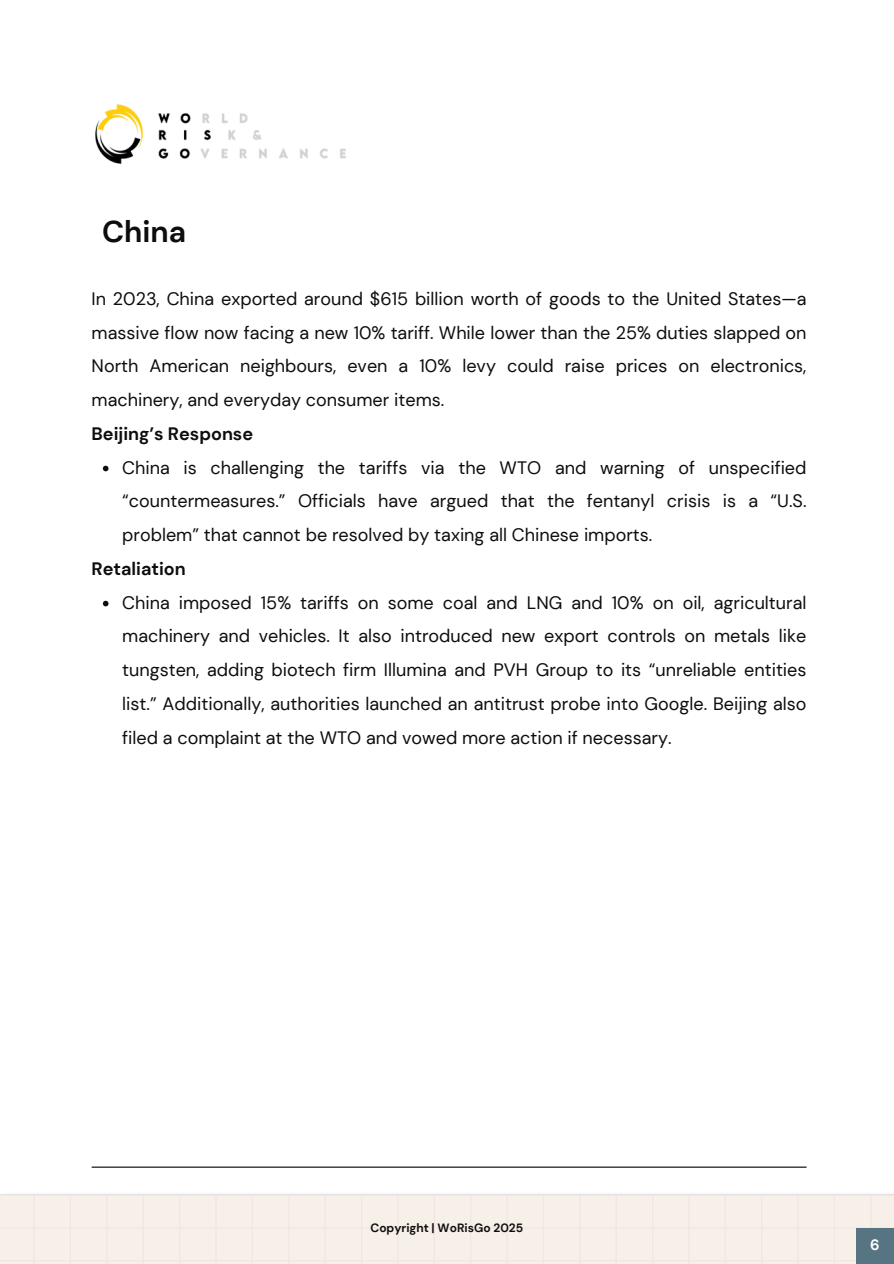
<style>
.page{position:relative;width:894px;height:1264px;background:#fff}
.page>*{position:absolute;margin:0;border:0;box-sizing:border-box;transform-origin:0 0}
.t1{font:700 30px "DM Sans";color:#0e0d0d}
.t2{font:18px/33.8px "DM Sans";color:#0e0d0d;text-align:justify}
.t3{font:700 18px "DM Sans";color:#0e0d0d}
.t4{font:700 15px "DM Sans";color:#fff}
.t5{font:700 12px "DM Sans";color:#0e0d0d}
.s1{font-weight:700}
</style>
<div class="page">
<img style="left:95px;top:104px;width:251px;height:60px">
<svg style="left:0;top:1194px;width:893px;height:69px;background:#f6eee7"></svg>
<div style="left:856px;top:1228px;width:37px;height:35px;background:#577483"></div>
<hr style="left:92px;top:1166px;width:714px;height:1px;background:#000">
<svg style="left:103px;top:465px;width:5px;height:6px"></svg>
<svg style="left:103px;top:600px;width:5px;height:6px"></svg>
<p class="t1" style="left:102px;top:212px;width:85px">China</p>
<h3 class="t2" style="left:92px;top:282px;width:716px;text-align:left">In 2023, China exported around $615 billion worth of goods to the United States—a massive flow now facing a new 10% tariff. While lower than the 25% duties slapped on North American neighbours, even a 10% levy could raise prices on electronics, machinery, and everyday consumer items.<br><span class="s1">Beijing’s Response</span></h3>
<p class="t2" style="left:122px;top:450px;width:685px">China is challenging the tariffs via the WTO and warning of unspecified “countermeasures.” Officials have argued that the fentanyl crisis is a “U.S. problem” that cannot be resolved by taxing all Chinese imports.</p>
<h2 class="t3" style="left:92px;top:557px;width:96px">Retaliation</h2>
<p class="t2" style="left:122px;top:585px;width:685px">China imposed 15% tariffs on some coal and LNG and 10% on oil, agricultural machinery and vehicles. It also introduced new export controls on metals like tungsten, adding biotech firm Illumina and PVH Group to its “unreliable entities list.” Additionally, authorities launched an antitrust probe into Google. Beijing also filed a complaint at the WTO and vowed more action if necessary.</p>
<h1 class="t5" style="left:370px;top:1220px;width:154px">Copyright | WoRisGo 2025</h1>
<p class="t4" style="left:869px;top:1234px;width:11px">6</p>
</div>
